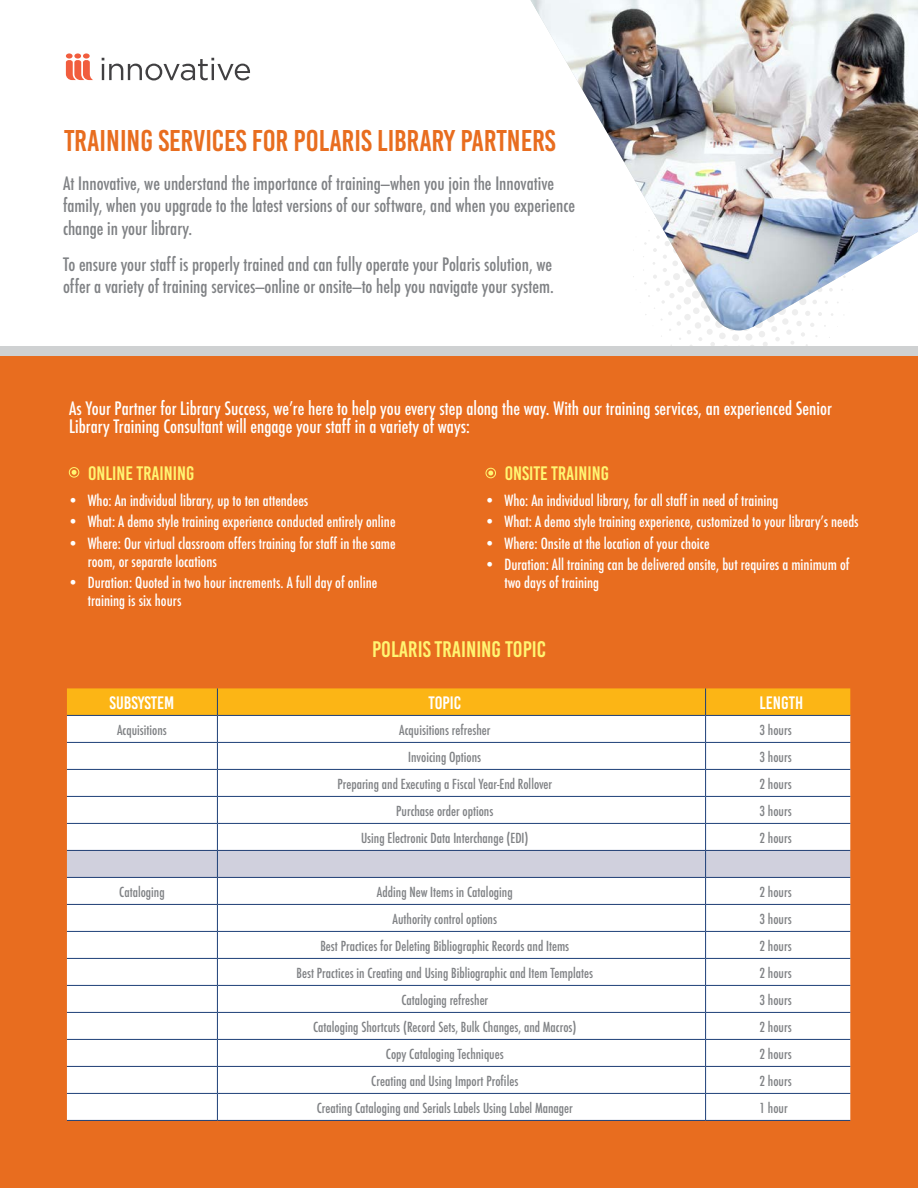
<style>
.page{position:relative;width:918px;height:1188px;background:#fff}
.page>*{position:absolute;margin:0;border:0;box-sizing:border-box;transform-origin:0 0}
.t1{font:30px "Bebas Kai";color:#e86d1f}
.t2{font:22.5px "Bebas Kai";color:#fff572}
.t3{font:19.5px "Bebas Kai";color:#fff572}
.t4{font:500 condensed 18px/22.5px "Futura";color:#808285}
.t5{font:500 condensed 18px/18px "Futura";color:#fff}
.t6{font:18px "Bebas Kai";color:#fff}
.t7{font:500 condensed 15px/18px "Futura";color:#fff}
.t8{font:500 condensed 13.5px "Futura";color:#808285}
</style>
<div class="page">
<div style="left:0;top:346px;width:918px;height:27px;background:#cfd1d2"></div>
<div style="left:0;top:357px;width:918px;height:831px;background:#e86d1f"></div>
<svg style="left:102px;top:58px;width:148px;height:22px"></svg>
<div style="left:83px;top:53px;width:7px;height:6px;background:#f15d3e;border-radius:50%"></div>
<div style="left:74px;top:53px;width:7px;height:6px;background:#f15d3e;border-radius:50%"></div>
<svg style="left:66px;top:60px;width:27px;height:20px"></svg>
<div style="left:66px;top:53px;width:7px;height:6px;background:#f15d3e;border-radius:50%"></div>
<img style="left:531px;top:0;width:387px;height:330px">
<hr style="left:67px;top:1120px;width:150px;height:1px;background:#1d3f77">
<hr style="left:217px;top:1120px;width:489px;height:1px;background:#1d3f77">
<hr style="left:706px;top:1120px;width:144px;height:1px;background:#1d3f77">
<svg style="left:67px;top:688px;width:783px;height:432px;background:#f3efe9"></svg>
<div style="left:69px;top:467px;width:10px;height:10px;border:1px solid #fff572;border-radius:50%"></div>
<svg style="left:72px;top:470px;width:5px;height:5px"></svg>
<div style="left:486px;top:468px;width:10px;height:10px;border:1px solid #fff572;border-radius:50%"></div>
<svg style="left:488px;top:471px;width:5px;height:5px"></svg>
<h1 class="t1" style="left:64px;top:125px;width:493px">TRAINING SERVICES FOR POLARIS LIBRARY PARTNERS</h1>
<h3 class="t4" style="left:63px;top:172px;width:514px">At Innovative, we understand the importance of training—when you join the Innovative family, when you upgrade to the latest versions of our software, and when you experience change in your library.</h3>
<h3 class="t4" style="left:63px;top:253px;width:492px">To ensure your staff is properly trained and can fully operate your Polaris solution, we offer a variety of training services—online or onsite—to help you navigate your system.</h3>
<h3 class="t5" style="left:69px;top:399px;width:764px">As Your Partner for Library Success, we’re here to help you every step along the way. With our training services, an experienced Senior<br>Library Training Consultant will engage your staff in a variety of ways:</h3>
<h3 class="t3" style="left:88px;top:462px;width:108px">ONLINE TRAINING</h3>
<p class="t7" style="left:68px;top:492px;width:242px">• Who: An individual library, up to ten attendees</p>
<p class="t7" style="left:68px;top:513px;width:330px">• What: A demo style training experience conducted entirely online</p>
<p class="t7" style="left:88px;top:534px;width:309px;text-indent:-20px">• Where: Our virtual classroom offers training for staff in the same room, or separate locations</p>
<p class="t7" style="left:88px;top:573px;width:291px;text-indent:-20px">• Duration: Quoted in two hour increments. A full day of online training is six hours</p>
<h3 class="t3" style="left:505px;top:462px;width:106px">ONSITE TRAINING</h3>
<p class="t7" style="left:484px;top:492px;width:296px">• Who: An individual library, for all staff in need of training</p>
<p class="t7" style="left:484px;top:513px;width:376px">• What: A demo style training experience, customized to your library’s needs</p>
<p class="t7" style="left:484px;top:534px;width:227px">• Where: Onsite at the location of your choice</p>
<p class="t7" style="left:504px;top:555px;width:347px;text-indent:-20px">• Duration: All training can be delivered onsite, but requires a minimum of two days of training</p>
<h2 class="t2" style="left:372px;top:638px;width:175px">POLARIS TRAINING TOPIC</h2>
<h3 class="t6" style="left:110px;top:693px;width:66px">SUBSYSTEM</h3>
<h3 class="t6" style="left:428px;top:693px;width:34px">TOPIC</h3>
<h3 class="t6" style="left:760px;top:693px;width:45px">LENGTH</h3>
<p class="t8" style="left:117px;top:721px;width:51px">Acquisitions</p>
<p class="t8" style="left:399px;top:721px;width:93px">Acquisitions refresher</p>
<p class="t8" style="left:760px;top:721px;width:34px">3 hours</p>
<p class="t8" style="left:408px;top:748px;width:74px">Invoicing Options</p>
<p class="t8" style="left:760px;top:748px;width:34px">3 hours</p>
<p class="t8" style="left:337px;top:775px;width:216px">Preparing and Executing a Fiscal Year-End Rollover</p>
<p class="t8" style="left:760px;top:775px;width:34px">2 hours</p>
<p class="t8" style="left:396px;top:802px;width:99px">Purchase order options</p>
<p class="t8" style="left:760px;top:802px;width:34px">3 hours</p>
<p class="t8" style="left:361px;top:829px;width:169px">Using Electronic Data Interchange (EDI)</p>
<p class="t8" style="left:760px;top:829px;width:34px">2 hours</p>
<p class="t8" style="left:119px;top:883px;width:47px">Cataloging</p>
<p class="t8" style="left:377px;top:883px;width:137px">Adding New Items in Cataloging</p>
<p class="t8" style="left:760px;top:883px;width:34px">2 hours</p>
<p class="t8" style="left:393px;top:910px;width:106px">Authority control options</p>
<p class="t8" style="left:760px;top:910px;width:34px">3 hours</p>
<p class="t8" style="left:320px;top:937px;width:250px">Best Practices for Deleting Bibliographic Records and Items</p>
<p class="t8" style="left:760px;top:937px;width:34px">2 hours</p>
<p class="t8" style="left:297px;top:964px;width:298px">Best Practices in Creating and Using Bibliographic and Item Templates</p>
<p class="t8" style="left:760px;top:964px;width:34px">2 hours</p>
<p class="t8" style="left:401px;top:991px;width:88px">Cataloging refresher</p>
<p class="t8" style="left:760px;top:991px;width:34px">3 hours</p>
<p class="t8" style="left:313px;top:1018px;width:265px">Cataloging Shortcuts (Record Sets, Bulk Changes, and Macros)</p>
<p class="t8" style="left:760px;top:1018px;width:34px">2 hours</p>
<p class="t8" style="left:386px;top:1045px;width:119px">Copy Cataloging Techniques</p>
<p class="t8" style="left:760px;top:1045px;width:34px">2 hours</p>
<p class="t8" style="left:371px;top:1072px;width:149px">Creating and Using Import Profiles</p>
<p class="t8" style="left:760px;top:1072px;width:34px">2 hours</p>
<p class="t8" style="left:317px;top:1099px;width:258px">Creating Cataloging and Serials Labels Using Label Manager</p>
<p class="t8" style="left:760px;top:1099px;width:30px">1 hour</p>
</div>
